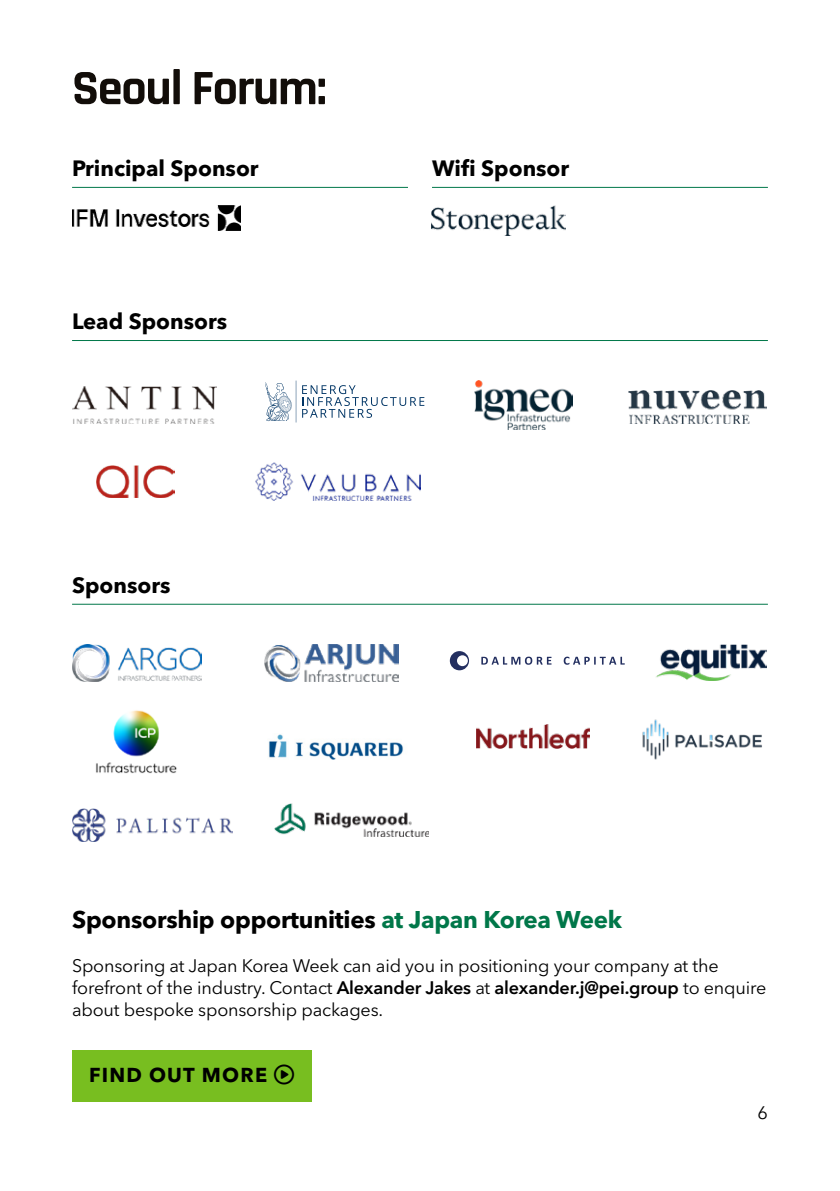
<style>
.page{position:relative;width:840px;height:1191px;background:#fff}
.page>*{position:absolute;margin:0;border:0;box-sizing:border-box;transform-origin:0 0}
.t1{font:700 50px "Rajdhani";letter-spacing:-.025em;color:#120d09}
.t2{font:700 24px "Avenir Next LT Pro";letter-spacing:-.01em;color:#000}
.t3{font:700 22px "Avenir Next LT Pro";color:#000}
.t4{font:700 20px "Avenir Next LT Pro";letter-spacing:.06em;color:#000}
.t5{font:18px/22px "Avenir Next LT Pro";letter-spacing:-.01em;color:#000}
.s1{color:#007749}
.s2{font-weight:600}
</style>
<div class="page">
<div style="left:72px;top:1050px;width:239px;height:51px;background:#78be20"></div>
<hr style="left:72px;top:340px;width:695px;height:1px;background:#007749">
<img style="left:72px;top:386px;width:145px;height:38px">
<img style="left:255px;top:463px;width:165px;height:37px">
<img style="left:628px;top:390px;width:137px;height:33px">
<img style="left:96px;top:466px;width:79px;height:31px">
<hr style="left:72px;top:187px;width:336px;height:1px;background:#007749">
<hr style="left:432px;top:187px;width:335px;height:1px;background:#007749">
<hr style="left:72px;top:604px;width:695px;height:1px;background:#007749">
<img style="left:656px;top:644px;width:109px;height:36px">
<img style="left:642px;top:719px;width:120px;height:41px">
<img style="left:476px;top:724px;width:113px;height:24px">
<img style="left:72px;top:808px;width:160px;height:33px">
<img style="left:274px;top:804px;width:154px;height:32px">
<img style="left:72px;top:644px;width:129px;height:37px">
<img style="left:264px;top:644px;width:135px;height:37px">
<svg style="left:265px;top:380px;width:31px;height:42px"></svg>
<svg style="left:302px;top:385px;width:122px;height:33px"></svg>
<img style="left:474px;top:380px;width:98px;height:50px">
<img style="left:431px;top:206px;width:134px;height:29px">
<img style="left:72px;top:206px;width:168px;height:24px">
<svg style="left:481px;top:656px;width:70px;height:9px"></svg>
<svg style="left:563px;top:656px;width:61px;height:8px"></svg>
<svg style="left:449px;top:651px;width:20px;height:19px"></svg>
<img style="left:268px;top:734px;width:136px;height:26px">
<img style="left:96px;top:710px;width:81px;height:64px">
<h1 class="t1" style="left:72px;top:58px;width:256px">Seoul Forum:</h1>
<p class="t3" style="left:72px;top:155px;width:188px">Principal Sponsor</p>
<p class="t3" style="left:432px;top:155px;width:139px">Wifi Sponsor</p>
<p class="t3" style="left:72px;top:308px;width:156px">Lead Sponsors</p>
<p class="t3" style="left:72px;top:571px;width:100px">Sponsors</p>
<h2 class="t2" style="left:72px;top:905px;width:551px">Sponsorship opportunities <span class="s1">at Japan Korea Week</span></h2>
<p class="t5" style="left:72px;top:955px;width:695px">Sponsoring at Japan Korea Week can aid you in positioning your company at the forefront of the industry. Contact <span class="s2">Alexander Jakes</span> at <span class="s2">alexander.j@pei.group</span> to enquire about bespoke sponsorship packages.</p>
<p class="t4" style="left:89px;top:1063px;width:179px">FIND OUT MORE</p>
<p class="t5" style="left:757px;top:1101px;width:12px">6</p>
</div>
